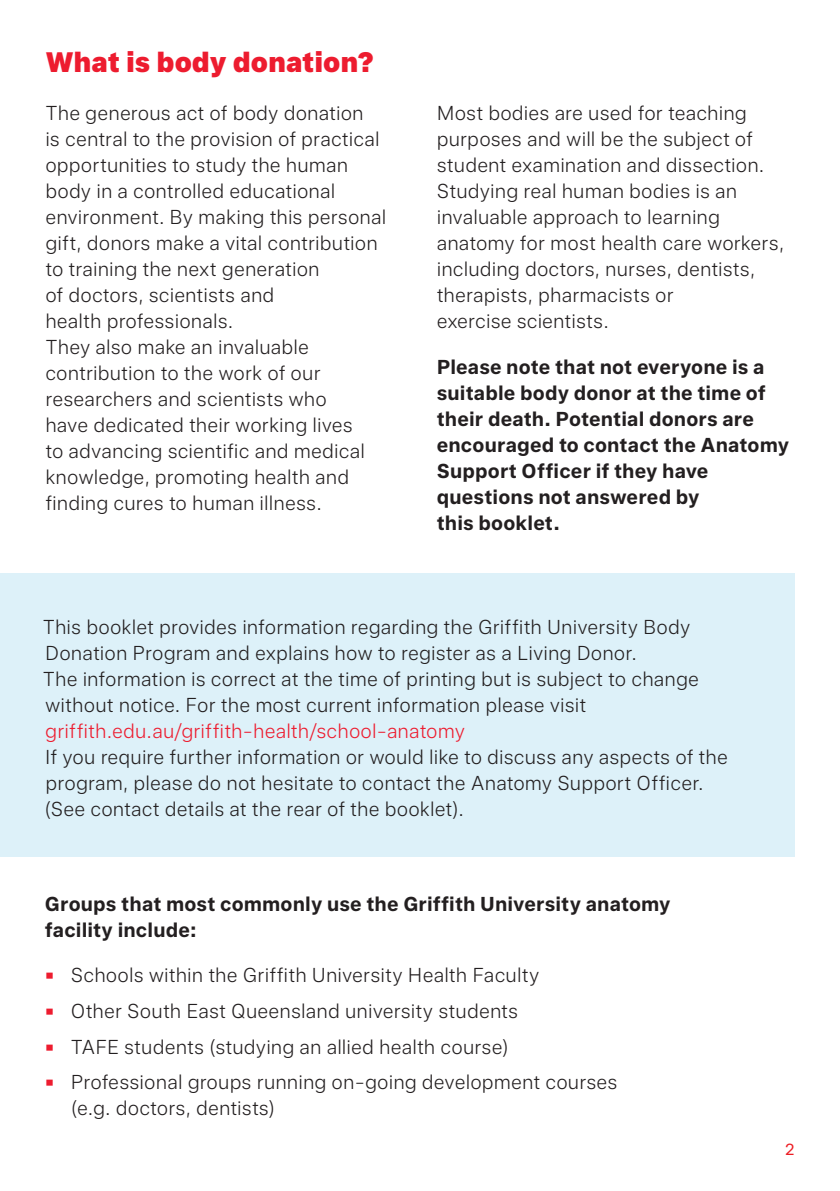
<style>
.page{position:relative;width:840px;height:1191px;background:#fff}
.page>*{position:absolute;margin:0;border:0;box-sizing:border-box;transform-origin:0 0}
.t1{font:800 28px "Griffith Sans Text";color:#ed1c2f}
.t2{font:300 20px/26px "Griffith Sans Text";letter-spacing:.005em;color:#231f20}
.t3{font:700 20px/26px "Griffith Sans Text";letter-spacing:.005em;color:#231f20}
.t4{font:300 20px "Griffith Sans Text";letter-spacing:.005em;color:#ed1c2f}
.t5{font:16px "Griffith Sans Text";color:#ed1d24}
.s1{font-weight:800;color:#ed1c2f}
</style>
<div class="page">
<div style="left:0;top:573px;width:793px;height:283px;background:#ddf1f9"></div>
<h1 class="t1" style="left:45px;top:46px;width:330px">What is body donation?</h1>
<p class="t2" style="left:45px;top:100px;width:342px">The generous act of body donation<br>is central to the provision of practical opportunities to study the human body in a controlled educational environment. By making this personal gift, donors make a vital contribution to training the next generation<br>of doctors, scientists and<br>health professionals.<br>They also make an invaluable contribution to the work of our researchers and scientists who<br>have dedicated their working lives<br>to advancing scientific and medical knowledge, promoting health and finding cures to human illness.</p>
<p class="t2" style="left:436px;top:100px;width:349px">Most bodies are used for teaching purposes and will be the subject of student examination and dissection.<br>Studying real human bodies is an invaluable approach to learning anatomy for most health care workers, including doctors, nurses, dentists, therapists, pharmacists or<br>exercise scientists.</p>
<p class="t3" style="left:436px;top:354px;width:354px">Please note that not everyone is a suitable body donor at the time of their death. Potential donors are encouraged to contact the Anatomy<br>Support Officer if they have questions not answered by<br>this booklet.</p>
<p class="t2" style="left:43px;top:614px;width:657px">This booklet provides information regarding the Griffith University Body Donation Program and explains how to register as a Living Donor.<br>The information is correct at the time of printing but is subject to change without notice. For the most current information please visit</p>
<p class="t4" style="left:45px;top:720px;width:421px">griffith.edu.au/griffith-health/school-anatomy</p>
<p class="t2" style="left:44px;top:744px;width:684px">If you require further information or would like to discuss any aspects of the program, please do not hesitate to contact the Anatomy Support Officer. (See contact details at the rear of the booklet).</p>
<p class="t3" style="left:45px;top:891px;width:627px">Groups that most commonly use the Griffith University anatomy facility include:</p>
<p class="t2" style="left:45px;top:961px;width:495px"><span class="s1">•</span> Schools within the Griffith University Health Faculty</p>
<p class="t2" style="left:45px;top:997px;width:474px"><span class="s1">•</span> Other South East Queensland university students</p>
<p class="t2" style="left:45px;top:1033px;width:465px"><span class="s1">•</span> TAFE students (studying an allied health course)</p>
<p class="t2" style="left:71px;top:1069px;width:548px;text-indent:-26px"><span class="s1">•</span> Professional groups running on-going development courses (e.g. doctors, dentists)</p>
<p class="t5" style="left:784px;top:1140px;width:11px">2</p>
</div>
